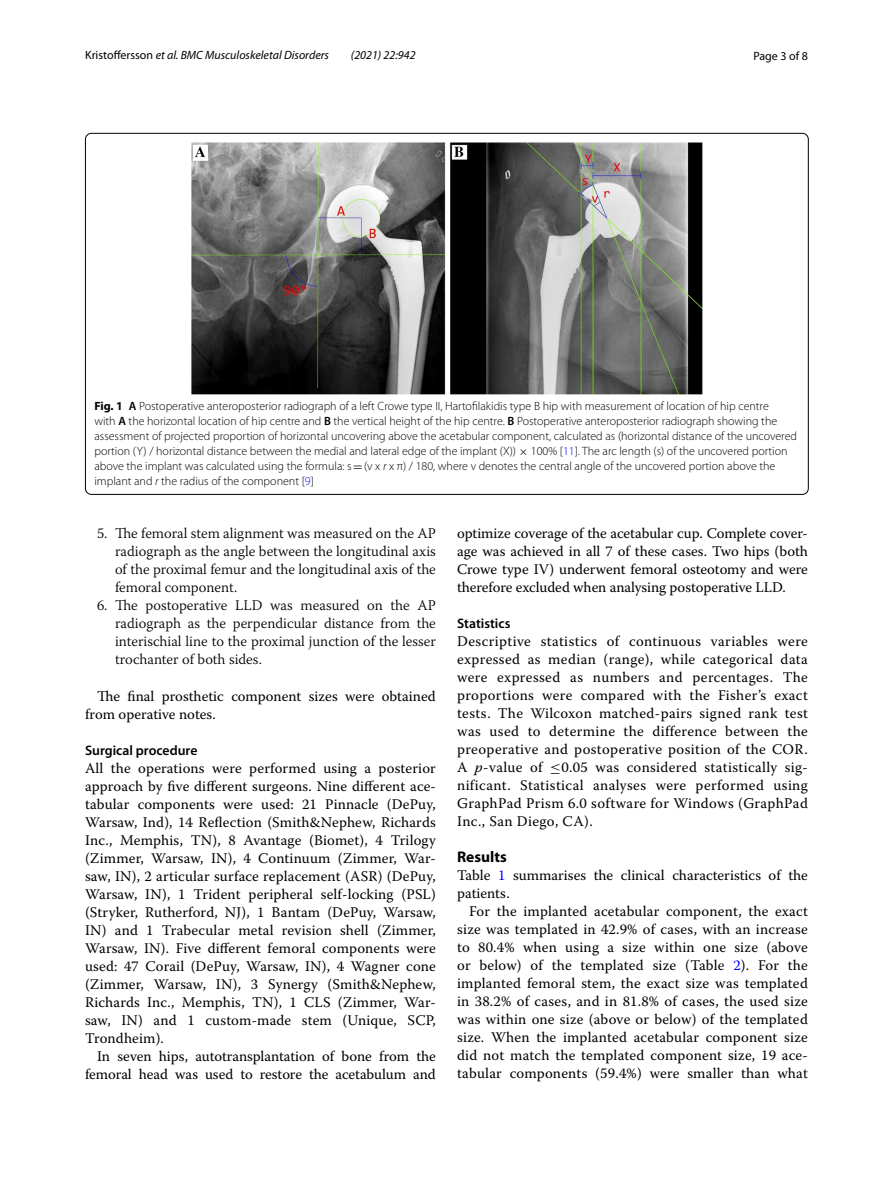
<style>
.page{position:relative;width:893px;height:1187px;background:#fff}
.page>*{position:absolute;margin:0;border:0;box-sizing:border-box;transform-origin:0 0}
.t1{font:700 15.45px "Myriad Pro";color:#000}
.t2{font:14.7px/18px "Warnock Pro";color:#000;text-align:justify}
.t3{font:300 14.7px/18px "Warnock Pro";color:#000;text-align:justify}
.t4{font:600 13.8px "Myriad Pro";color:#000}
.t5{font:300 12px/15px "Myriad Pro";color:#000}
.t6{font:italic 12px "Myriad Pro";color:#000}
.t7{font:12px "Myriad Pro";color:#000}
.s1{font-style:normal}
.s2{font-weight:700}
.s3{font-weight:600}
.s4{font-family:"MTSY";font-weight:400}
.s5{color:#00f}
.s6{font-style:italic}
.s7{font-family:"MTSY"}
</style>
<div class="page">
<img style="left:192px;top:142px;width:510px;height:253px">
<p class="t6" style="left:85px;top:48px;width:246px"><span class="s1">Kristoffersson</span> et al. BMC Musculoskeletal Disorders</p>
<p class="t6" style="left:351px;top:48px;width:66px">(2021) 22:942</p>
<p class="t7" style="left:753px;top:48px;width:56px">Page 3 of 8</p>
<p class="t5" style="left:94px;top:398px;width:704px"><span class="s2">Fig. 1</span> <span class="s3">A</span> Postoperative anteroposterior radiograph of a left Crowe type II, Hartofilakidis type B hip with measurement of location of hip centre<br>with <span class="s3">A</span> the horizontal location of hip centre and <span class="s3">B</span> the vertical height of the hip centre. <span class="s3">B</span> Postoperative anteroposterior radiograph showing the assessment of projected proportion of horizontal uncovering above the acetabular component, calculated as (horizontal distance of the uncovered portion (Y) / horizontal distance between the medial and lateral edge of the implant (X)) <span class="s4">×</span> 100% [<span class="s5">11</span>]. The arc length (s) of the uncovered portion above the implant was calculated using the formula: s<span class="s4">=</span>(v x <span class="s6">r</span> x π) / 180, where v denotes the central angle of the uncovered portion above the implant and <span class="s6">r</span> the radius of the component [<span class="s5">9</span>]</p>
<p class="t3" style="left:115px;top:524px;width:322px;text-indent:-18px">5. The femoral stem alignment was measured on the AP radiograph as the angle between the longitudinal axis of the proximal femur and the longitudinal axis of the femoral component.</p>
<p class="t3" style="left:115px;top:596px;width:322px;text-indent:-18px">6. The postoperative LLD was measured on the AP radiograph as the perpendicular distance from the interischial line to the proximal junction of the lesser trochanter of both sides.</p>
<p class="t2" style="left:85px;top:686px;width:352px;text-indent:12px">The final prosthetic component sizes were obtained from operative notes.</p>
<p class="t4" style="left:85px;top:741px;width:114px">Surgical procedure</p>
<p class="t2" style="left:85px;top:758px;width:352px">All the operations were performed using a posterior approach by five different surgeons. Nine different ace&shy;tabular components were used: 21 Pinnacle (DePuy, Warsaw, Ind), 14 Reflection (Smith&amp;Nephew, Richards Inc., Memphis, TN), 8 Avantage (Biomet), 4 Trilogy (Zimmer, Warsaw, IN), 4 Continuum (Zimmer, War&shy;saw, IN), 2 articular surface replacement (ASR) (DePuy, Warsaw, IN), 1 Trident peripheral self-locking (PSL) (Stryker, Rutherford, NJ), 1 Bantam (DePuy, Warsaw, IN) and 1 Trabecular metal revision shell (Zimmer, Warsaw, IN). Five different femoral components were used: 47 Corail (DePuy, Warsaw, IN), 4 Wagner cone (Zimmer, Warsaw, IN), 3 Synergy (Smith&amp;Nephew, Richards Inc., Memphis, TN), 1 CLS (Zimmer, War&shy;saw, IN) and 1 custom-made stem (Unique, SCP, Trondheim).</p>
<p class="t2" style="left:85px;top:1046px;width:352px;text-align:right">In seven hips, autotransplantation of bone from the femoral head was used to restore the acetabulum and</p>
<p class="t2" style="left:457px;top:524px;width:352px">optimize coverage of the acetabular cup. Complete cover&shy;age was achieved in all 7 of these cases. Two hips (both Crowe type IV) underwent femoral osteotomy and were therefore excluded when analysing postoperative LLD.</p>
<p class="t4" style="left:457px;top:614px;width:55px">Statistics</p>
<p class="t2" style="left:457px;top:632px;width:352px">Descriptive statistics of continuous variables were expressed as median (range), while categorical data were expressed as numbers and percentages. The proportions were compared with the Fisher’s exact tests. The Wilcoxon matched-pairs signed rank test was used to determine the difference between the preoperative and postoperative position of the COR.<br>A <span class="s6">p</span>-value of <span class="s7">≤</span>0.05 was considered statistically sig&shy;nificant. Statistical analyses were performed using GraphPad Prism 6.0 software for Windows (GraphPad Inc., San Diego, CA).</p>
<p class="t1" style="left:457px;top:846px;width:51px">Results</p>
<p class="t2" style="left:457px;top:866px;width:352px">Table <span class="s5">1</span> summarises the clinical characteristics of the patients.</p>
<p class="t2" style="left:457px;top:902px;width:352px;text-indent:12px">For the implanted acetabular component, the exact size was templated in 42.9% of cases, with an increase to 80.4% when using a size within one size (above or below) of the templated size (Table <span class="s5">2</span>). For the implanted femoral stem, the exact size was templated in 38.2% of cases, and in 81.8% of cases, the used size was within one size (above or below) of the templated size. When the implanted acetabular component size did not match the templated component size, 19 ace&shy;tabular components (59.4%) were smaller than what</p>
</div>
